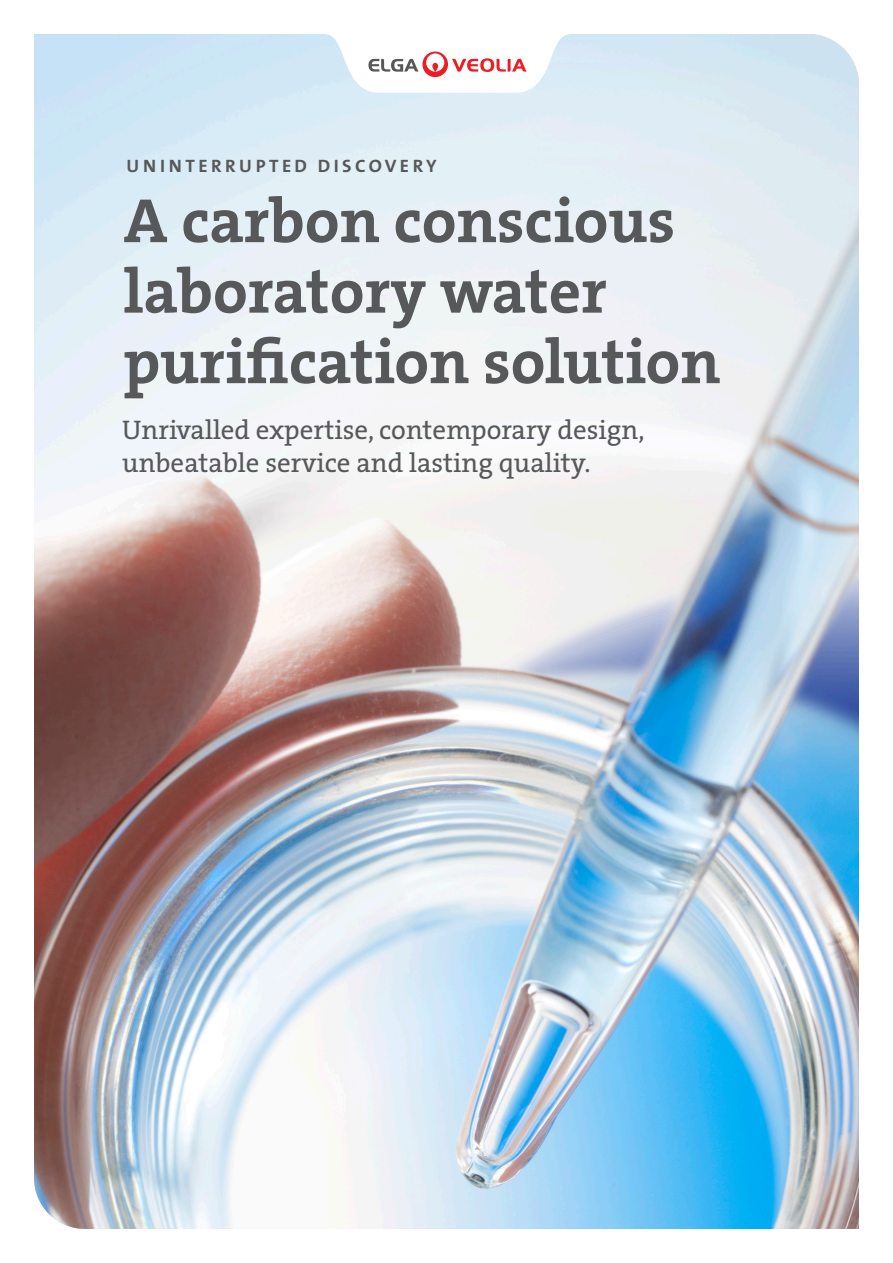
<style>
.page{position:relative;width:893px;height:1263px;background:#fff}
.page>*{position:absolute;margin:0;border:0;box-sizing:border-box;transform-origin:0 0}
.t1{font:63px/70.5px "The Serif Veolia W7 Bld";color:#57585a}
.t2{font:27px/32.4px "The Serif Veolia W5 Pla";color:#57585a}
.t3{font:18px "The Sans Veolia W7 Bld";letter-spacing:.185em;color:#57585a;scale:1.04 1}
</style>
<div class="page">
<img style="left:34px;top:34px;width:825px;height:1195px">
<svg style="left:323px;top:34px;width:249px;height:59px"></svg>
<p class="t3" style="left:127px;top:154px;width:300px">UNINTERRUPTED DISCOVERY</p>
<p class="t1" style="left:124px;top:185px;width:598px">A carbon conscious laboratory water purification solution</p>
<p class="t2" style="left:122px;top:414px;width:524px">Unrivalled expertise, contemporary design, unbeatable service and lasting quality.</p>
</div>
